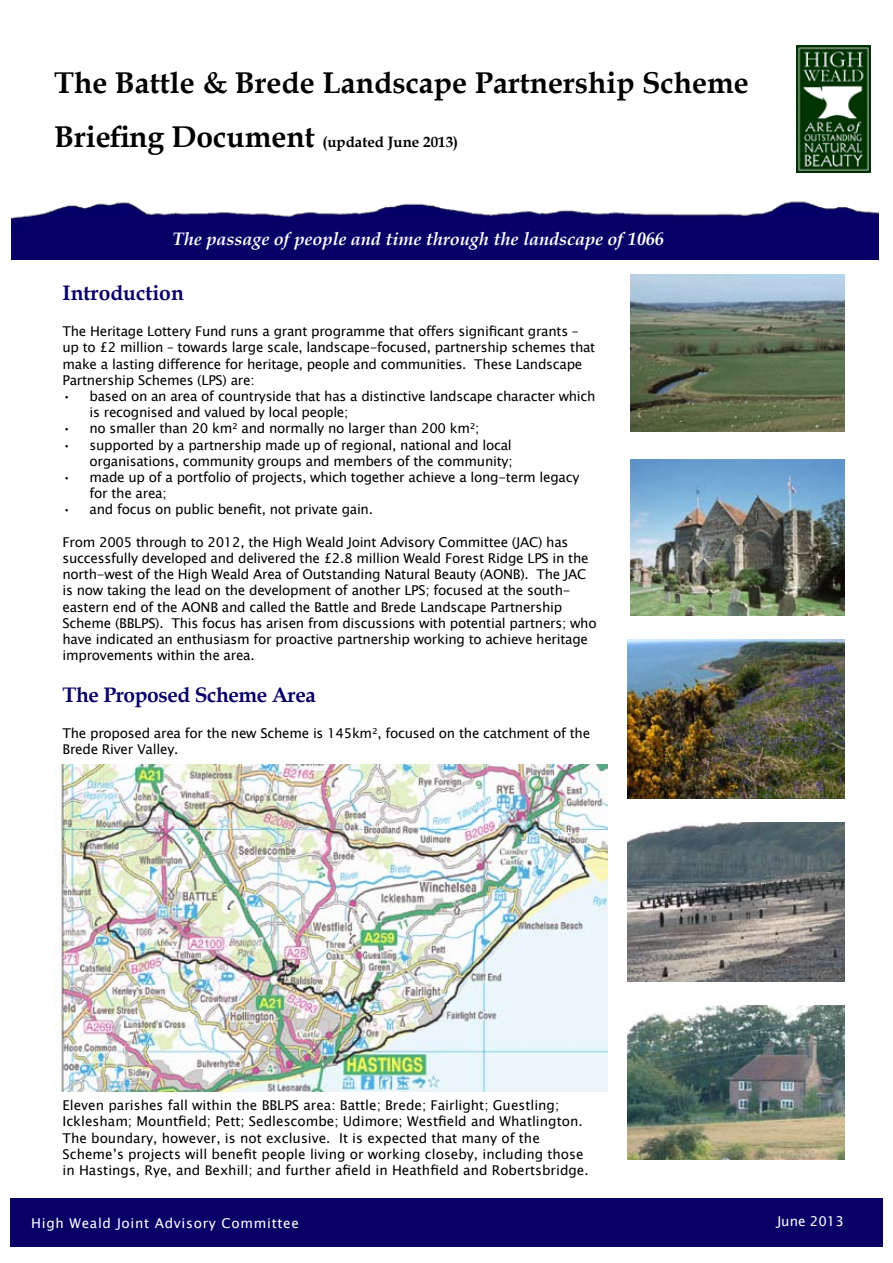
<style>
.page{position:relative;width:893px;height:1263px;background:#fff}
.page>*{position:absolute;margin:0;border:0;box-sizing:border-box;transform-origin:0 0}
.t1{font:700 30px "Book Antiqua";color:#000}
.t2{font:700 21px "Book Antiqua";letter-spacing:-.02em;color:#080066}
.t3{font:700 21px "Book Antiqua";color:#080066}
.t4{font:italic 700 18px "Book Antiqua";color:#fff}
.t5{font:700 15px "Book Antiqua";color:#000}
.t6{font:13.5px/16.2px "Lucida Sans Unicode";letter-spacing:-.02em;color:#000}
.t7{font:13.5px/16.2px "Lucida Sans Unicode";color:#000}
.t8{font:13.5px "Lucida Sans Unicode";letter-spacing:.05em;color:#fff}
.t9{font:13.5px "Lucida Sans";color:#fff}
.s1{font-size:30px}
</style>
<div class="page">
<img style="left:630px;top:274px;width:214px;height:158px">
<img style="left:630px;top:460px;width:214px;height:156px">
<img style="left:628px;top:639px;width:216px;height:159px">
<img style="left:796px;top:45px;width:74px;height:128px">
<img style="left:11px;top:201px;width:868px;height:58px">
<div style="left:10px;top:1198px;width:873px;height:49px;background:#080066"></div>
<img style="left:54px;top:765px;width:553px;height:327px">
<img style="left:628px;top:823px;width:216px;height:159px">
<img style="left:628px;top:1005px;width:216px;height:154px">
<h1 class="t1" style="left:54px;top:62px;width:696px">The Battle &amp; Brede Landscape Partnership Scheme</h1>
<p class="t5" style="left:54px;top:132px;width:406px"><span class="s1">Briefing Document</span> (updated June 2013)</p>
<h3 class="t4" style="left:173px;top:226px;width:493px">The passage of people and time through the landscape of 1066</h3>
<h2 class="t3" style="left:63px;top:279px;width:123px">Introduction</h2>
<p class="t6" style="left:63px;top:323px;width:534px">The Heritage Lottery Fund runs a grant programme that offers significant grants – up to £2 million – towards large scale, landscape-focused, partnership schemes that make a lasting difference for heritage, people and communities. These Landscape Partnership Schemes (LPS) are:</p>
<p class="t6" style="left:90px;top:388px;width:508px;text-indent:-27px">• based on an area of countryside that has a distinctive landscape character which is recognised and valued by local people;</p>
<p class="t6" style="left:63px;top:420px;width:419px">• no smaller than 20 km² and normally no larger than 200 km²;</p>
<p class="t6" style="left:63px;top:437px;width:452px;text-align:right">• supported by a partnership made up of regional, national and local organisations, community groups and members of the community;</p>
<p class="t6" style="left:90px;top:469px;width:491px;text-indent:-27px">• made up of a portfolio of projects, which together achieve a long-term legacy for the area;</p>
<p class="t6" style="left:63px;top:501px;width:312px">• and focus on public benefit, not private gain.</p>
<p class="t6" style="left:63px;top:534px;width:536px">From 2005 through to 2012, the High Weald Joint Advisory Committee (JAC) has successfully developed and delivered the £2.8 million Weald Forest Ridge LPS in the north-west of the High Weald Area of Outstanding Natural Beauty (AONB). The JAC is now taking the lead on the development of another LPS; focused at the south&shy;eastern end of the AONB and called the Battle and Brede Landscape Partnership Scheme (BBLPS). This focus has arisen from discussions with potential partners; who have indicated an enthusiasm for proactive partnership working to achieve heritage improvements within the area.</p>
<h2 class="t2" style="left:63px;top:680px;width:255px">The Proposed Scheme Area</h2>
<p class="t6" style="left:63px;top:725px;width:529px">The proposed area for the new Scheme is 145km², focused on the catchment of the<br>Brede River Valley.</p>
<p class="t7" style="left:63px;top:1097px;width:528px">Eleven parishes fall within the BBLPS area: Battle; Brede; Fairlight; Guestling; Icklesham; Mountfield; Pett; Sedlescombe; Udimore; Westfield and Whatlington.<br>The boundary, however, is not exclusive. It is expected that many of the Scheme’s projects will benefit people living or working closeby, including those in Hastings, Rye, and Bexhill; and further afield in Heathfield and Robertsbridge.</p>
<p class="t8" style="left:31px;top:1212px;width:269px">High Weald Joint Advisory Committee</p>
<p class="t9" style="left:777px;top:1213px;width:68px">June 2013</p>
</div>
